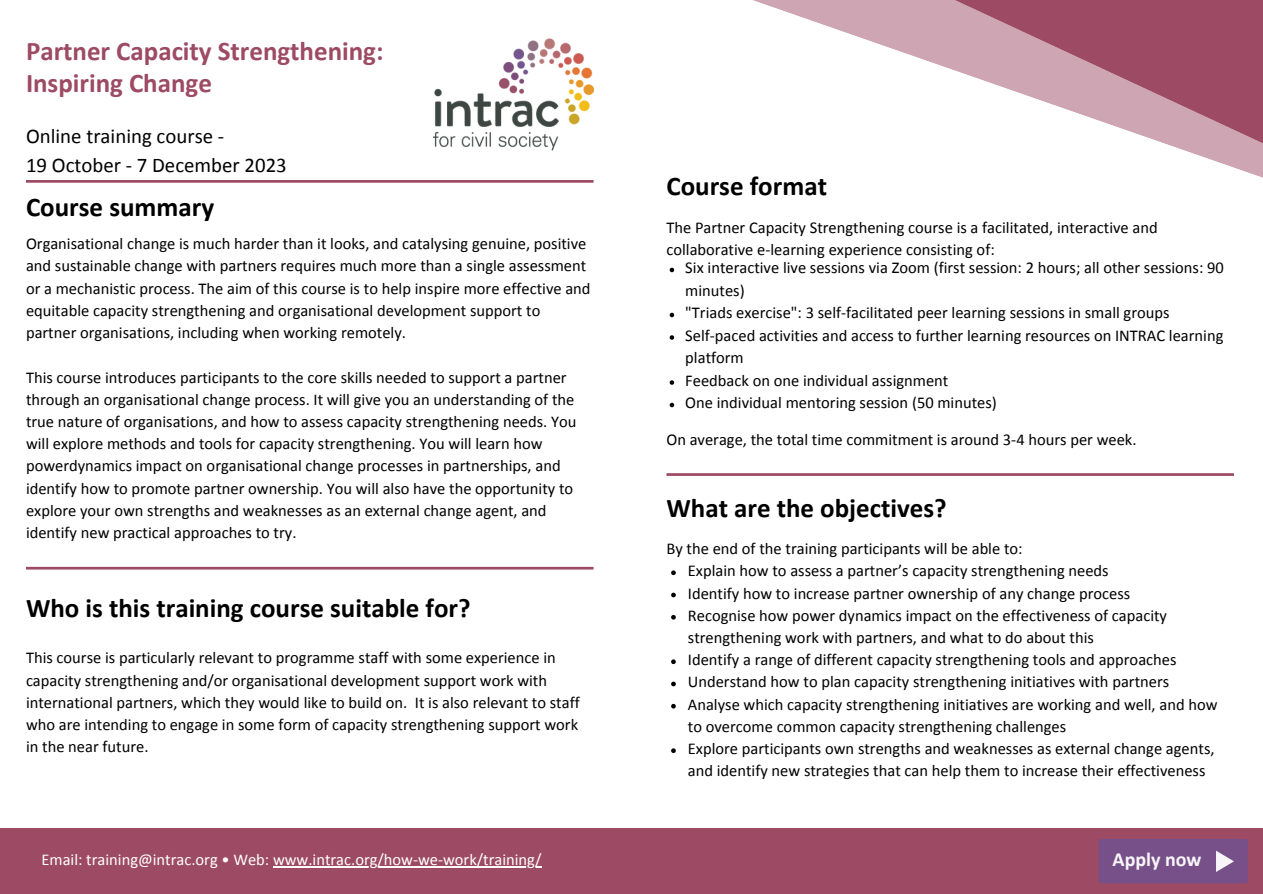
<style>
.page{position:relative;width:1263px;height:894px;background:#fff}
.page>*{position:absolute;margin:0;border:0;box-sizing:border-box;transform-origin:0 0}
.t1{font:700 27px "Calibri";color:#000}
.t2{font:700 27px/31.5px "Calibri";color:#9d4a64}
.t3{font:20.85px "Calibri";color:#000}
.t4{font:700 19.95px "Calibri";color:#fff}
.t5{font:16.5px/22.2px "Calibri";color:#000}
.t6{font:16.5px "Calibri";color:#fff}
</style>
<div class="page">
<img style="left:433px;top:38px;width:160px;height:113px">
<svg style="left:26px;top:180px;width:567px;height:3px;background:#a65b73"></svg>
<div style="left:0;top:828px;width:1263px;height:65px;background:#9d4a64"></div>
<div style="left:1099px;top:838px;width:149px;height:45px;background:#775089;border-radius:3px"></div>
<hr style="left:273px;top:866px;width:268px;height:1px;background:#fff">
<svg style="left:753px;top:0;width:510px;height:178px"></svg>
<svg style="left:26px;top:566px;width:567px;height:3px;background:#b87d90"></svg>
<svg style="left:670px;top:268px;width:4px;height:4px"></svg>
<svg style="left:670px;top:312px;width:4px;height:5px"></svg>
<svg style="left:670px;top:335px;width:4px;height:4px"></svg>
<svg style="left:670px;top:380px;width:4px;height:4px"></svg>
<svg style="left:670px;top:402px;width:4px;height:5px"></svg>
<svg style="left:666px;top:473px;width:568px;height:3px;background:#a65b73"></svg>
<svg style="left:671px;top:570px;width:5px;height:5px"></svg>
<svg style="left:671px;top:592px;width:5px;height:5px"></svg>
<svg style="left:671px;top:614px;width:5px;height:5px"></svg>
<svg style="left:671px;top:659px;width:5px;height:5px"></svg>
<svg style="left:671px;top:681px;width:5px;height:5px"></svg>
<svg style="left:671px;top:703px;width:5px;height:5px"></svg>
<svg style="left:671px;top:748px;width:5px;height:4px"></svg>
<p class="t2" style="left:26px;top:38px;width:359px">Partner Capacity Strengthening:<br>Inspiring Change</p>
<p class="t3" style="left:26px;top:127px;width:200px">Online training course -</p>
<p class="t3" style="left:26px;top:156px;width:262px">19 October - 7 December 2023</p>
<p class="t1" style="left:26px;top:195px;width:190px">Course summary</p>
<p class="t5" style="left:26px;top:234px;width:566px">Organisational change is much harder than it looks, and catalysing genuine, positive and sustainable change with partners requires much more than a single assessment or a mechanistic process. The aim of this course is to help inspire more effective and equitable capacity strengthening and organisational development support to partner organisations, including when working remotely.</p>
<p class="t5" style="left:26px;top:367px;width:552px">This course introduces participants to the core skills needed to support a partner through an organisational change process. It will give you an understanding of the true nature of organisations, and how to assess capacity strengthening needs. You will explore methods and tools for capacity strengthening. You will learn how powerdynamics impact on organisational change processes in partnerships, and identify how to promote partner ownership. You will also have the opportunity to explore your own strengths and weaknesses as an external change agent, and identify new practical approaches to try.</p>
<p class="t1" style="left:26px;top:597px;width:446px">Who is this training course suitable for?</p>
<p class="t5" style="left:26px;top:648px;width:555px">This course is particularly relevant to programme staff with some experience in capacity strengthening and/or organisational development support work with international partners, which they would like to build on. It is also relevant to staff who are intending to engage in some form of capacity strengthening support work in the near future.</p>
<p class="t6" style="left:41px;top:852px;width:501px">Email: training@intrac.org • Web: www.intrac.org/how-we-work/training/</p>
<p class="t1" style="left:666px;top:175px;width:162px">Course format</p>
<p class="t5" style="left:666px;top:217px;width:493px">The Partner Capacity Strengthening course is a facilitated, interactive and collaborative e-learning experience consisting of:</p>
<p class="t5" style="left:685px;top:258px;width:540px">Six interactive live sessions via Zoom (first session: 2 hours; all other sessions: 90 minutes)</p>
<p class="t5" style="left:685px;top:303px;width:486px">"Triads exercise": 3 self-facilitated peer learning sessions in small groups</p>
<p class="t5" style="left:685px;top:325px;width:540px">Self-paced activities and access to further learning resources on INTRAC learning platform</p>
<p class="t5" style="left:685px;top:370px;width:265px">Feedback on one individual assignment</p>
<p class="t5" style="left:685px;top:393px;width:313px">One individual mentoring session (50 minutes)</p>
<p class="t5" style="left:666px;top:429px;width:472px">On average, the total time commitment is around 3-4 hours per week.</p>
<p class="t1" style="left:666px;top:497px;width:282px">What are the objectives?</p>
<p class="t5" style="left:666px;top:538px;width:358px">By the end of the training participants will be able to:</p>
<p class="t5" style="left:688px;top:561px;width:422px">Explain how to assess a partner’s capacity strengthening needs</p>
<p class="t5" style="left:688px;top:583px;width:444px">Identify how to increase partner ownership of any change process</p>
<p class="t5" style="left:688px;top:605px;width:481px">Recognise how power dynamics impact on the effectiveness of capacity strengthening work with partners, and what to do about this</p>
<p class="t5" style="left:688px;top:649px;width:490px">Identify a range of different capacity strengthening tools and approaches</p>
<p class="t5" style="left:688px;top:672px;width:483px">Understand how to plan capacity strengthening initiatives with partners</p>
<p class="t5" style="left:688px;top:694px;width:531px">Analyse which capacity strengthening initiatives are working and well, and how to overcome common capacity strengthening challenges</p>
<p class="t5" style="left:688px;top:738px;width:528px">Explore participants own strengths and weaknesses as external change agents, and identify new strategies that can help them to increase their effectiveness</p>
<p class="t4" style="left:1112px;top:850px;width:90px">Apply now</p>
</div>
